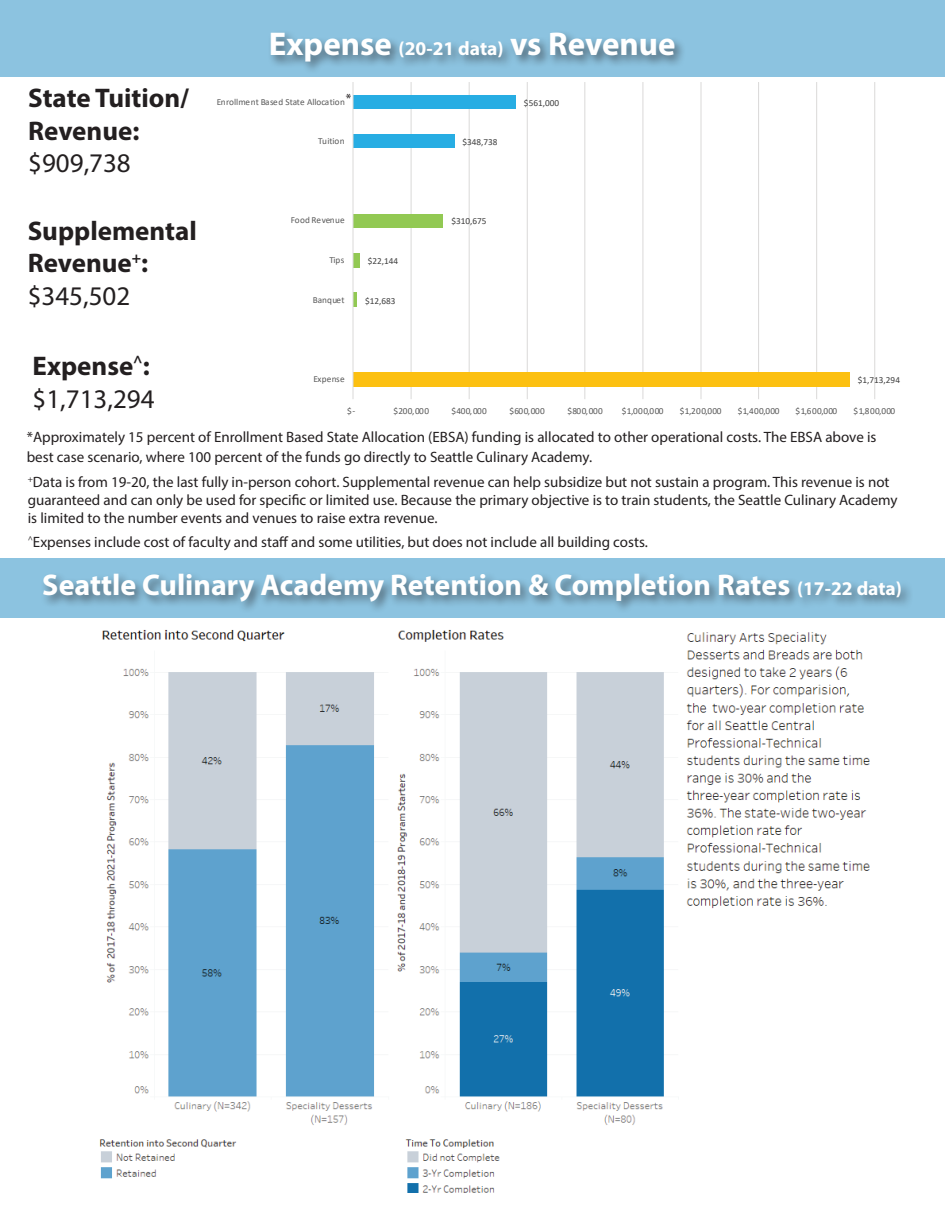
<style>
.page{position:relative;width:945px;height:1215px;background:#fff}
.page>*{position:absolute;margin:0;border:0;box-sizing:border-box;transform-origin:0 0}
.t1{font:700 33px "Myriad Pro";color:#fff}
.t2{font:700 30px "Myriad Pro";color:#fff}
.t3{font:700 27px/32.4px "Myriad Pro";color:#231f20}
.t4{font:27px/32.4px "Myriad Pro";color:#231f20}
.t5{font:15px/18px "Myriad Pro";color:#231f20}
.t6{font:13.5px "Myriad Pro";color:#231f20}
.t7{font:9.3px "Calibri";letter-spacing:.02em;color:#595959}
.t8{font:9.3px "Calibri";color:#404040}
.t9{font:9.3px "Calibri";letter-spacing:-.005em;color:#595959}
.s1{font-weight:400}
.s2{font-size:19.5px}
.s3{font-weight:700}
</style>
<div class="page">
<div style="left:0;top:0;width:945px;height:76px;background:#8cc3e0"></div>
<div style="left:267px;top:30px;width:419px;height:45px;background:#231f20;opacity:.56"></div>
<div style="left:0;top:558px;width:945px;height:59px;background:#8cc3e0"></div>
<div style="left:40px;top:571px;width:873px;height:42px;background:#231f20;opacity:.56"></div>
<img style="left:99px;top:629px;width:771px;height:564px">
<svg style="left:352px;top:82px;width:523px;height:317px"></svg>
<h3 class="t3" style="left:28px;top:81px;width:162px">State Tuition/<br>Revenue:</h3>
<h3 class="t4" style="left:28px;top:146px;width:104px">$909,738</h3>
<h3 class="t3" style="left:28px;top:214px;width:171px">Supplemental<br>Revenue<sup>+</sup>: <span class="s1">$345,502</span></h3>
<h1 class="t1" style="left:269px;top:22px;width:408px">Expense <span class="s2">(20-21 data)</span> vs Revenue</h1>
<p class="t6" style="left:346px;top:91px;width:7px">*</p>
<p class="t9" style="left:217px;top:95px;width:130px">Enrollment Based State Allocation</p>
<p class="t8" style="left:524px;top:96px;width:37px">$561,000</p>
<p class="t9" style="left:318px;top:135px;width:28px">Tuition</p>
<p class="t8" style="left:462px;top:136px;width:37px">$348,738</p>
<p class="t7" style="left:291px;top:214px;width:55px">Food Revenue</p>
<p class="t8" style="left:451px;top:215px;width:37px">$310,675</p>
<p class="t7" style="left:329px;top:253px;width:16px">Tips</p>
<p class="t8" style="left:368px;top:254px;width:32px">$22,144</p>
<p class="t7" style="left:313px;top:294px;width:33px">Banquet</p>
<p class="t8" style="left:365px;top:294px;width:32px">$12,683</p>
<h3 class="t4" style="left:33px;top:349px;width:123px"><span class="s3">Expense</span><sup>^</sup><span class="s3">: </span>$1,713,294</h3>
<p class="t5" style="left:27px;top:427px;width:851px;line-height:19.8px">*Approximately 15 percent of Enrollment Based State Allocation (EBSA) funding is allocated to other operational costs. The EBSA above is best case scenario, where 100 percent of the funds go directly to Seattle Culinary Academy.</p>
<p class="t8" style="left:858px;top:373px;width:44px">$1,713,294</p>
<p class="t7" style="left:313px;top:373px;width:33px">Expense</p>
<p class="t7" style="left:347px;top:405px;width:9px">$-</p>
<p class="t7" style="left:394px;top:405px;width:37px">$200,000</p>
<p class="t7" style="left:451px;top:405px;width:37px">$400,000</p>
<p class="t7" style="left:509px;top:405px;width:37px">$600,000</p>
<p class="t7" style="left:567px;top:405px;width:37px">$800,000</p>
<p class="t7" style="left:622px;top:405px;width:43px">$1,000,000</p>
<p class="t7" style="left:680px;top:405px;width:43px">$1,200,000</p>
<p class="t7" style="left:738px;top:405px;width:43px">$1,400,000</p>
<p class="t7" style="left:796px;top:405px;width:43px">$1,600,000</p>
<p class="t7" style="left:854px;top:405px;width:43px">$1,800,000</p>
<p class="t5" style="left:28px;top:472px;width:871px"><sup>+</sup>Data is from 19-20, the last fully in-person cohort. Supplemental revenue can help subsidize but not sustain a program. This revenue is not guaranteed and can only be used for specific or limited use. Because the primary objective is to train students, the Seattle Culinary Academy is limited to the number events and venues to raise extra revenue.</p>
<p class="t5" style="left:28px;top:532px;width:622px"><sup>^</sup>Expenses include cost of faculty and staff and some utilities, but does not include all building costs.</p>
<h2 class="t2" style="left:42px;top:565px;width:861px">Seattle Culinary Academy Retention &amp; Completion Rates <span class="s2">(17-22 data)</span></h2>
</div>
